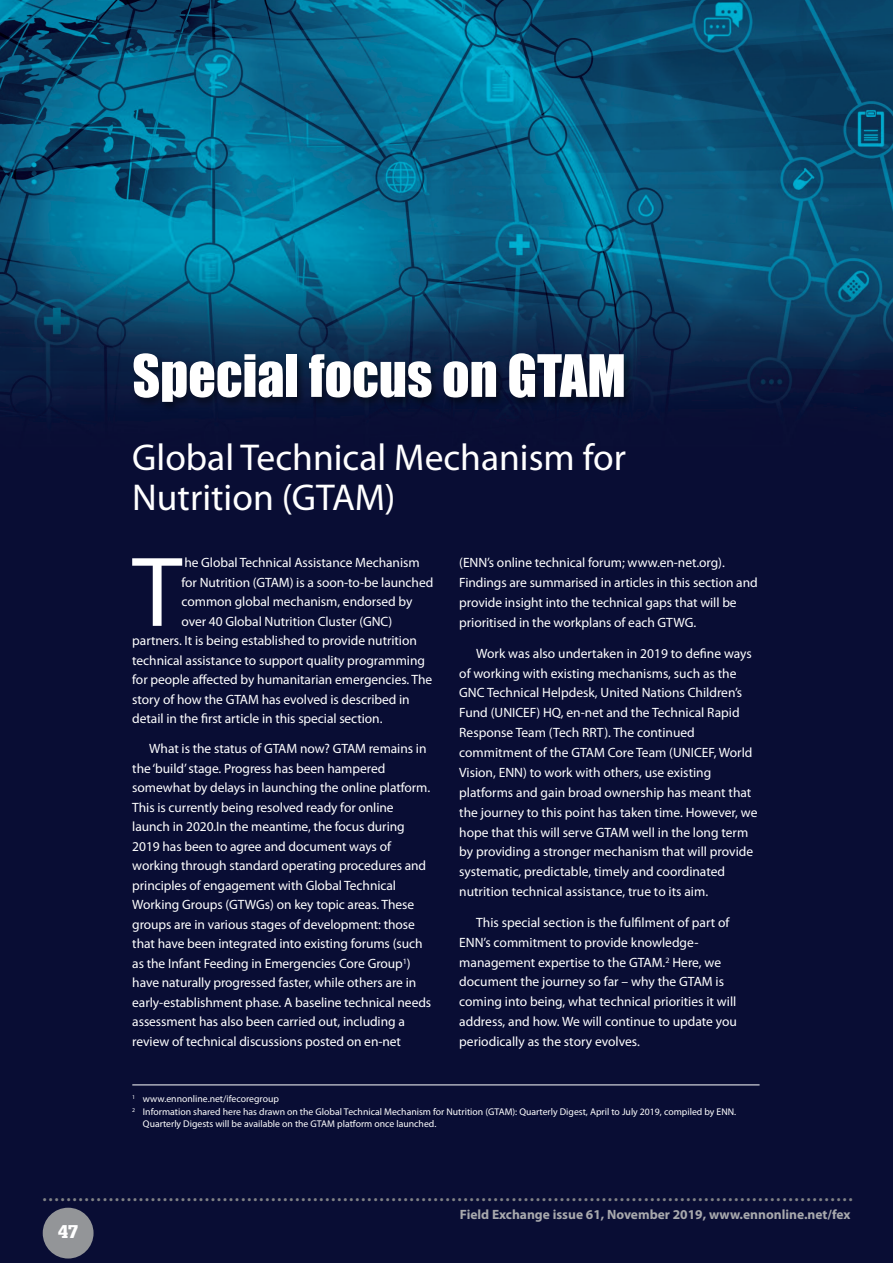
<style>
.page{position:relative;width:893px;height:1263px;background:#fff}
.page>*{position:absolute;margin:0;border:0;box-sizing:border-box;transform-origin:0 0}
.t1{font:100.2px "Myriad Pro";color:#fff}
.t2{font:54px "Impact";color:#fff}
.t3{font:37.5px/40.5px "Myriad Pro";color:#fff}
.t4{font:900 18px "Glypha 75";color:#fff}
.t5{font:700 16.5px "Myriad Pro";color:#808285}
.t6{font:13.5px/19.8px "Myriad Pro";letter-spacing:-.005em;color:#fff}
.t7{font:700 13.5px "Myriad Pro";color:#a8a9ad}
.t8{font:9.75px "Myriad Pro";color:#fff}
</style>
<div class="page">
<img style="left:0;top:0;width:893px;height:1263px">
<div style="left:43px;top:1208px;width:51px;height:50px;background:#939598;border-radius:50%"></div>
<img style="left:123px;top:339px;width:595px;height:111px">
<hr style="left:132px;top:1085px;width:628px;height:1px;background:#fff">
<h2 class="t2" style="left:132px;top:347px;width:495px">Special focus on GTAM</h2>
<h3 class="t3" style="left:132px;top:440px;width:495px">Global Technical Mechanism for<br>Nutrition (GTAM)</h3>
<h1 class="t1" style="left:132px;top:555px;width:51px">T</h1>
<p class="t6" style="left:184px;top:554px;width:237px">he Global Technical Assistance Mechanism</p>
<p class="t6" style="left:182px;top:573px;width:253px">for Nutrition (GTAM) is a soon-to-be launched</p>
<p class="t6" style="left:182px;top:593px;width:232px">common global mechanism, endorsed by</p>
<p class="t6" style="left:182px;top:612px;width:212px">over 40 Global Nutrition Cluster (GNC)</p>
<p class="t6" style="left:132px;top:632px;width:286px">partners. It is being established to provide nutrition</p>
<p class="t6" style="left:132px;top:651px;width:294px">technical assistance to support quality programming</p>
<p class="t6" style="left:132px;top:671px;width:301px">for people affected by humanitarian emergencies. The</p>
<p class="t6" style="left:132px;top:690px;width:279px">story of how the GTAM has evolved is described in</p>
<p class="t6" style="left:132px;top:710px;width:252px">detail in the first article in this special section.</p>
<p class="t6" style="left:132px;top:740px;width:300px;text-indent:17px">What is the status of GTAM now? GTAM remains in the‘build’stage. Progress has been hampered somewhat by delays in launching the online platform.<br>This is currently being resolved ready for online launch in 2020.In the meantime, the focus during 2019 has been to agree and document ways of working through standard operating procedures and principles of engagement with Global Technical Working Groups (GTWGs) on key topic areas. These groups are in various stages of development: those that have been integrated into existing forums (such as the Infant Feeding in Emergencies Core Group<sup>1</sup>) have naturally progressed faster, while others are in early-establishment phase. A baseline technical needs assessment has also been carried out, including a review of technical discussions posted on en-net</p>
<p class="t6" style="left:459px;top:554px;width:300px">(ENN’s online technical forum; www.en-net.org).<br>Findings are summarised in articles in this section and provide insight into the technical gaps that will be prioritised in the workplans of each GTWG.</p>
<p class="t6" style="left:459px;top:644px;width:300px;text-indent:17px">Work was also undertaken in 2019 to define ways of working with existing mechanisms, such as the GNC Technical Helpdesk, United Nations Children’s Fund (UNICEF) HQ, en-net and the Technical Rapid Response Team (Tech RRT). The continued commitment of the GTAM Core Team (UNICEF, World Vision, ENN) to work with others, use existing platforms and gain broad ownership has meant that the journey to this point has taken time. However, we hope that this will serve GTAM well in the long term by providing a stronger mechanism that will provide systematic, predictable, timely and coordinated nutrition technical assistance, true to its aim.</p>
<p class="t6" style="left:459px;top:913px;width:279px;text-indent:17px">This special section is the fulfilment of part of ENN’s commitment to provide knowledge&shy;management expertise to the GTAM.<sup>2</sup> Here, we document the journey so far – why the GTAM is coming into being, what technical priorities it will address, and how. We will continue to update you periodically as the story evolves.</p>
<p class="t8" style="left:132px;top:1095px;width:148px"><sup>1</sup> www.ennonline.net/ifecoregroup</p>
<p class="t8" style="left:132px;top:1108px;width:605px"><sup>2</sup> Information shared here has drawn on the Global Technical Mechanism for Nutrition (GTAM): Quarterly Digest, April to July 2019, compiled by ENN.</p>
<p class="t8" style="left:143px;top:1120px;width:295px">Quarterly Digests will be available on the GTAM platform once launched.</p>
<p class="t5" style="left:43px;top:1189px;width:812px">.......................................................................................................................................</p>
<p class="t7" style="left:460px;top:1209px;width:392px">Field Exchange issue 61, November 2019, www.ennonline.net/fex</p>
<h3 class="t4" style="left:58px;top:1221px;width:22px">47</h3>
</div>
